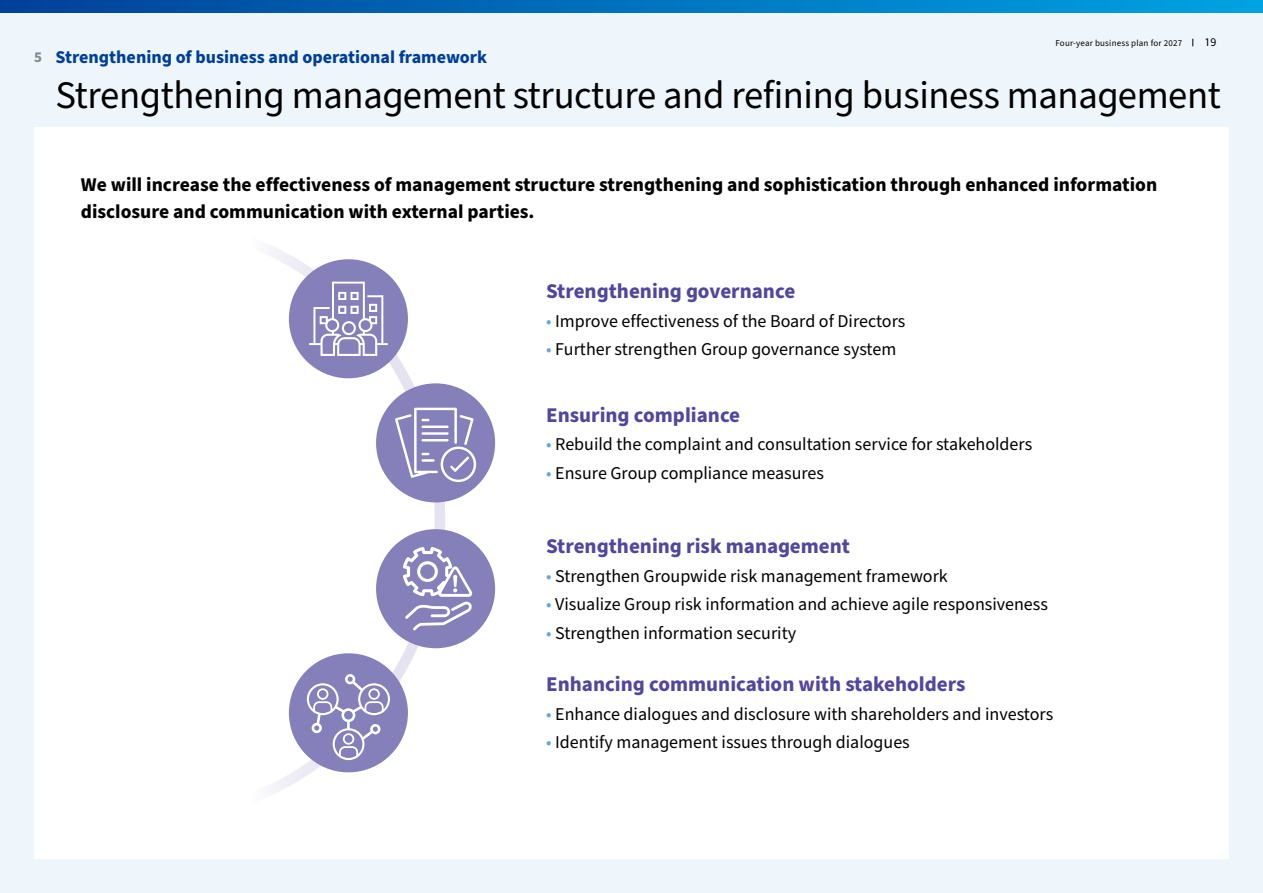
<style>
.page{position:relative;width:1263px;height:893px;background:#eef6fc}
.page>*{position:absolute;margin:0;border:0;box-sizing:border-box;transform-origin:0 0}
.t1{font:39px "DAIFUKU Sans";letter-spacing:-.01em;color:#000}
.t2{font:700 21px "DAIFUKU Sans";color:#51489d}
.t3{font:700 19.5px/27px "DAIFUKU Sans";color:#000}
.t4{font:18px "DAIFUKU Sans";color:#000}
.t5{font:700 18px "DAIFUKU Sans";color:#003f98}
.t6{font:700 15px "DAIFUKU Sans";color:#898989}
.t7{font:12px "DAIFUKU Sans";color:#000}
.t8{font:9px "DAIFUKU Sans";letter-spacing:.02em;color:#000}
.s1{color:#69a3d8}
</style>
<div class="page">
<svg style="left:0;top:0;width:1263px;height:13px;background:#0072bc"></svg>
<div style="left:34px;top:128px;width:1195px;height:731px;background:#fff"></div>
<svg style="left:272px;top:247px;width:175px;height:547px"></svg>
<div style="left:289px;top:259px;width:119px;height:119px;background:#857fba;border-radius:50%"></div>
<svg style="left:309px;top:282px;width:79px;height:74px"></svg>
<div style="left:376px;top:383px;width:119px;height:119px;background:#857fba;border-radius:50%"></div>
<svg style="left:395px;top:408px;width:81px;height:74px"></svg>
<div style="left:376px;top:529px;width:119px;height:119px;background:#857fba;border-radius:50%"></div>
<svg style="left:403px;top:547px;width:69px;height:83px"></svg>
<div style="left:289px;top:653px;width:119px;height:119px;background:#857fba;border-radius:50%"></div>
<svg style="left:307px;top:674px;width:83px;height:86px"></svg>
<p class="t6" style="left:34px;top:47px;width:9px">5</p>
<p class="t8" style="left:1055px;top:37px;width:128px">Four-year business plan for 2027</p>
<p class="t7" style="left:1204px;top:34px;width:14px">19</p>
<p class="t5" style="left:56px;top:45px;width:433px">Strengthening of business and operational framework</p>
<h1 class="t1" style="left:56px;top:69px;width:1167px">Strengthening management structure and refining business management</h1>
<p class="t3" style="left:81px;top:171px;width:1078px">We will increase the effectiveness of management structure strengthening and sophistication through enhanced information disclosure and communication with external parties.</p>
<p class="t2" style="left:546px;top:277px;width:251px">Strengthening governance</p>
<p class="t4" style="left:546px;top:309px;width:361px"><span class="s1">•</span> Improve effectiveness of the Board of Directors</p>
<p class="t4" style="left:546px;top:337px;width:352px"><span class="s1">•</span> Further strengthen Group governance system</p>
<p class="t2" style="left:546px;top:400px;width:195px">Ensuring compliance</p>
<p class="t4" style="left:546px;top:432px;width:488px"><span class="s1">•</span> Rebuild the complaint and consultation service for stakeholders</p>
<p class="t4" style="left:546px;top:460px;width:279px"><span class="s1">•</span> Ensure Group compliance measures</p>
<p class="t2" style="left:546px;top:532px;width:305px">Strengthening risk management</p>
<p class="t4" style="left:546px;top:564px;width:403px"><span class="s1">•</span> Strengthen Groupwide risk management framework</p>
<p class="t4" style="left:546px;top:592px;width:503px"><span class="s1">•</span> Visualize Group risk information and achieve agile responsiveness</p>
<p class="t4" style="left:546px;top:621px;width:252px"><span class="s1">•</span> Strengthen information security</p>
<p class="t2" style="left:546px;top:670px;width:421px">Enhancing communication with stakeholders</p>
<p class="t4" style="left:546px;top:702px;width:509px"><span class="s1">•</span> Enhance dialogues and disclosure with shareholders and investors</p>
<p class="t4" style="left:546px;top:730px;width:365px"><span class="s1">•</span> Identify management issues through dialogues</p>
</div>
